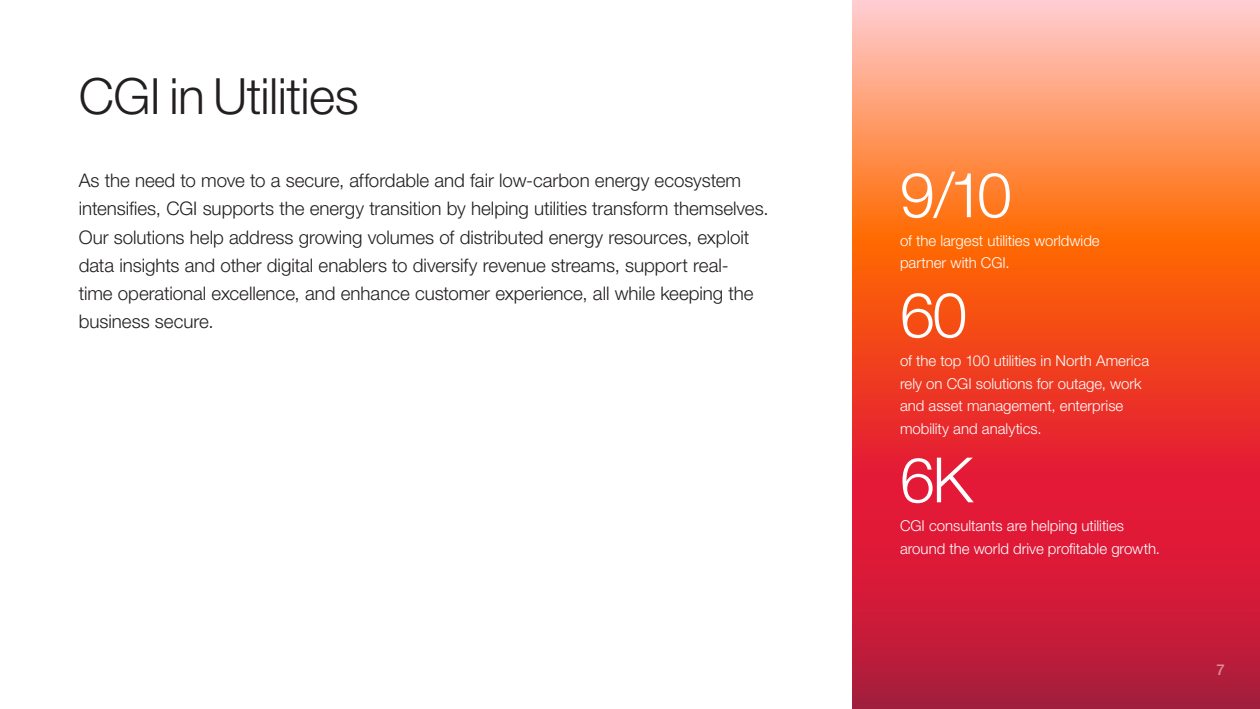
<style>
.page{position:relative;width:1260px;height:709px;background:#fff}
.page>*{position:absolute;margin:0;border:0;box-sizing:border-box;transform-origin:0 0}
.DATA_highlight_large{font:300 62.5px "Helvetica Neue";color:#fff}
.t1{font:300 50px "Helvetica Neue";letter-spacing:-.01em;color:#231f20}
.Text{font:300 18.75px/28.1px "Helvetica Neue";letter-spacing:-.005em;color:#231f20}
.Text-2{font:300 15px/22.5px "Helvetica Neue";color:#fff}
.t2{font:500 15px "Helvetica Neue";color:#fff}
</style>
<div class="page">
<svg style="left:853px;top:0;width:407px;height:709px;background:#ea533f"></svg>
<h1 class="t1" style="left:79px;top:66px;width:282px">CGI in Utilities</h1>
<p class="Text" style="left:79px;top:166px;width:691px">As the need to move to a secure, affordable and fair low-carbon energy ecosystem intensifies, CGI supports the energy transition by helping utilities transform themselves.<br>Our solutions help address growing volumes of distributed energy resources, exploit data insights and other digital enablers to diversify revenue streams, support real-<br>time operational excellence, and enhance customer experience, all while keeping the business secure.</p>
<p class="DATA_highlight_large" style="left:900px;top:157px;width:113px">9/10</p>
<p class="Text-2" style="left:900px;top:229px;width:201px">of the largest utilities worldwide partner with CGI.</p>
<p class="DATA_highlight_large" style="left:900px;top:277px;width:69px">60</p>
<p class="Text-2" style="left:900px;top:349px;width:251px">of the top 100 utilities in North America rely on CGI solutions for outage, work and asset management, enterprise mobility and analytics.</p>
<p class="DATA_highlight_large" style="left:900px;top:442px;width:74px">6K</p>
<p class="Text-2" style="left:900px;top:514px;width:261px">CGI consultants are helping utilities around the world drive profitable growth.</p>
<p class="t2" style="left:1216px;top:660px;width:10px">7</p>
</div>
